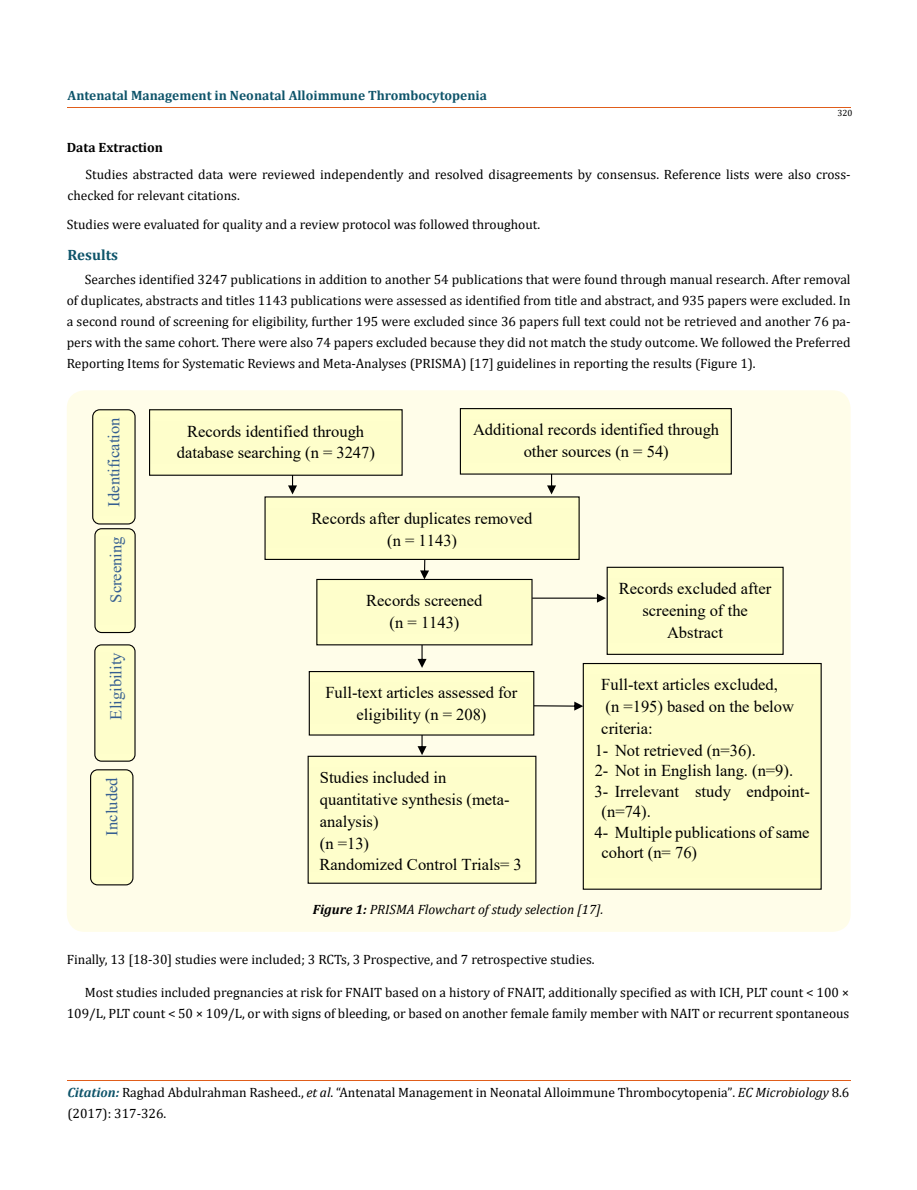
<style>
.page{position:relative;width:917px;height:1190px;background:#fff}
.page>*{position:absolute;margin:0;border:0;box-sizing:border-box;transform-origin:0 0}
.t1{font:16.65px "Times New Roman";color:#000}
.t2{font:16.5px/21.8px "Times New Roman";color:#000;text-align:center}
.t3{font:16.5px "Times New Roman";color:#365f91}
.t4{font:700 15px "Cambria";color:#0e546a}
.t5{font:13.5px/21px "Cambria";color:#000}
.t6{font:700 13.5px "Cambria";color:#0e546a}
.t7{font:italic 13.5px "Cambria";color:#000}
.t8{font:700 13.5px "Cambria";color:#000}
.t9{font:9px "Cambria";color:#000}
.s1{font-weight:700}
.s2{font-weight:700;font-style:italic;color:#0e546a}
.s3{font-style:italic}
.s4{font-size:13.35px}
</style>
<div class="page">
<hr style="left:67px;top:107px;width:783px;height:1px;background:#e05d1a">
<hr style="left:67px;top:1080px;width:783px;height:1px;background:#e05d1a">
<div style="left:67px;top:390px;width:783px;height:541px;background:#fffde9;border-radius:18px"></div>
<svg style="left:534px;top:701px;width:48px;height:9px"></svg>
<svg style="left:417px;top:735px;width:9px;height:20px"></svg>
<svg style="left:420px;top:560px;width:9px;height:19px"></svg>
<svg style="left:417px;top:645px;width:9px;height:23px"></svg>
<svg style="left:288px;top:476px;width:9px;height:18px"></svg>
<div style="left:149px;top:410px;width:253px;height:65px;background:#ffc"></div>
<div style="left:149px;top:409px;width:253px;height:67px;border:1px solid #000"></div>
<img style="left:150px;top:421px;width:251px;height:43px">
<div style="left:94px;top:528px;width:42px;height:105px;background:#ffc;border:1px solid #000;border-radius:7px"></div>
<div style="left:90px;top:769px;width:43px;height:116px;background:#ffc;border:1px solid #000;border-radius:7px"></div>
<div style="left:94px;top:644px;width:41px;height:117px;background:#ffc;border:1px solid #000;border-radius:7px"></div>
<svg style="left:547px;top:474px;width:9px;height:20px"></svg>
<div style="left:92px;top:409px;width:44px;height:115px;background:#ffc;border:1px solid #000;border-radius:7px"></div>
<div style="left:460px;top:408px;width:271px;height:66px;background:#ffc"></div>
<div style="left:460px;top:408px;width:271px;height:66px;border:1px solid #000"></div>
<img style="left:461px;top:420px;width:269px;height:42px">
<div style="left:265px;top:497px;width:314px;height:62px;background:#ffc"></div>
<div style="left:264px;top:496px;width:315px;height:64px;border:1px solid #000"></div>
<img style="left:265px;top:508px;width:313px;height:40px">
<div style="left:317px;top:579px;width:215px;height:66px;background:#ffc"></div>
<div style="left:316px;top:579px;width:216px;height:66px;border:1px solid #000"></div>
<img style="left:317px;top:591px;width:214px;height:42px">
<div style="left:607px;top:567px;width:176px;height:87px;background:#ffc"></div>
<div style="left:606px;top:567px;width:177px;height:88px;border:1px solid #000"></div>
<img style="left:607px;top:578px;width:175px;height:65px">
<div style="left:309px;top:671px;width:225px;height:64px;background:#ffc"></div>
<div style="left:309px;top:671px;width:225px;height:64px;border:1px solid #000"></div>
<img style="left:310px;top:683px;width:223px;height:40px">
<div style="left:583px;top:663px;width:238px;height:226px;background:#ffc"></div>
<div style="left:582px;top:663px;width:239px;height:226px;border:1px solid #000"></div>
<img style="left:583px;top:674px;width:237px;height:203px">
<div style="left:308px;top:756px;width:228px;height:127px;background:#ffc"></div>
<div style="left:307px;top:755px;width:229px;height:128px;border:1px solid #000"></div>
<img style="left:308px;top:767px;width:227px;height:104px">
<svg style="left:532px;top:593px;width:74px;height:9px"></svg>
<p class="t6" style="left:68px;top:86px;width:421px">Antenatal Management in Neonatal Alloimmune Thrombocytopenia</p>
<p class="t9" style="left:837px;top:108px;width:16px">320</p>
<p class="t8" style="left:67px;top:138px;width:98px">Data Extraction</p>
<p class="t5" style="left:68px;top:163px;width:784px;text-indent:18px">Studies abstracted data were reviewed independently and resolved disagreements by consensus. Reference lists were also cross&shy;checked for relevant citations.</p>
<p class="t5" style="left:67px;top:213px;width:475px">Studies were evaluated for quality and a review protocol was followed throughout.</p>
<p class="t4" style="left:68px;top:244px;width:52px">Results</p>
<p class="t5" style="left:67px;top:269px;width:785px;text-align:justify;text-indent:18px">Searches identified 3247 publications in addition to another 54 publications that were found through manual research. After removal of duplicates, abstracts and titles 1143 publications were assessed as identified from title and abstract, and 935 papers were excluded. In a second round of screening for eligibility, further 195 were excluded since 36 papers full text could not be retrieved and another 76 pa&shy;pers with the same cohort. There were also 74 papers excluded because they did not match the study outcome. We followed the Preferred Reporting Items for Systematic Reviews and Meta-Analyses (PRISMA) [17] guidelines in reporting the results (Figure 1).</p>
<p class="t3" style="left:102px;top:506px;width:91px;rotate:-90deg">Identification</p>
<p class="t2" style="left:473px;top:418px;width:247px">Additional records identified through other sources (n = 54)</p>
<p class="t2" style="left:311px;top:507px;width:223px">Records after duplicates removed (n = 1143)</p>
<p class="t2" style="left:177px;top:419px;width:200px">Records identified through database searching (n = 3247)</p>
<p class="t3" style="left:104px;top:602px;width:68px;rotate:-90deg">Screening</p>
<p class="t2" style="left:619px;top:577px;width:154px">Records excluded after screening of the<br>Abstract</p>
<p class="t2" style="left:366px;top:589px;width:118px">Records screened (n = 1143)</p>
<p class="t3" style="left:104px;top:719px;width:69px;rotate:-90deg">Eligibility</p>
<p class="t2" style="left:325px;top:681px;width:193px">Full-text articles assessed for eligibility (n = 208)</p>
<p class="t2" style="left:601px;top:673px;width:194px;text-align:left">Full-text articles excluded, (n =195) based on the below</p>
<p class="t1" style="left:601px;top:716px;width:53px">criteria:</p>
<p class="t2" style="left:594px;top:739px;width:163px">1- Not retrieved (n=36).</p>
<p class="t2" style="left:594px;top:759px;width:200px">2- Not in English lang. (n=9).</p>
<p class="t2" style="left:594px;top:780px;width:217px">3- Irrelevant study endpoint-</p>
<p class="t2" style="left:601px;top:800px;width:51px">(n=74).</p>
<p class="t2" style="left:594px;top:821px;width:216px">4- Multiple publications of same</p>
<p class="t2" style="left:601px;top:841px;width:97px">cohort (n= 76)</p>
<p class="t2" style="left:319px;top:766px;width:204px;text-align:left">Studies included in quantitative synthesis (meta&shy;analysis)<br>(n =13)<br>Randomized Control Trials= 3</p>
<p class="t7" style="left:313px;top:899px;width:292px"><span class="s1">Figure 1:</span> PRISMA Flowchart of study selection [17].</p>
<p class="t5" style="left:67px;top:948px;width:529px">Finally, 13 [18-30] studies were included; 3 RCTs, 3 Prospective, and 7 retrospective studies.</p>
<p class="t5" style="left:67px;top:981px;width:784px;text-align:right">Most studies included pregnancies at risk for FNAIT based on a history of FNAIT, additionally specified as with ICH, PLT count &lt; 100 ×<br>109/L, PLT count &lt; 50 × 109/L, or with signs of bleeding, or based on another female family member with NAIT or recurrent spontaneous</p>
<p class="t3" style="left:100px;top:835px;width:59px;rotate:-90deg">Included</p>
<p class="t5" style="left:67px;top:1082px;width:783px"><span class="s2">Citation:</span> Raghad Abdulrahman Rasheed., <span class="s3">et al</span>. “Antenatal Management in Neonatal Alloimmune Thrombocytopenia”<span class="s4">.</span> <span class="s3">EC Microbiology</span> <span class="s4">8</span>.6 (2017): 317-326.</p>
</div>
